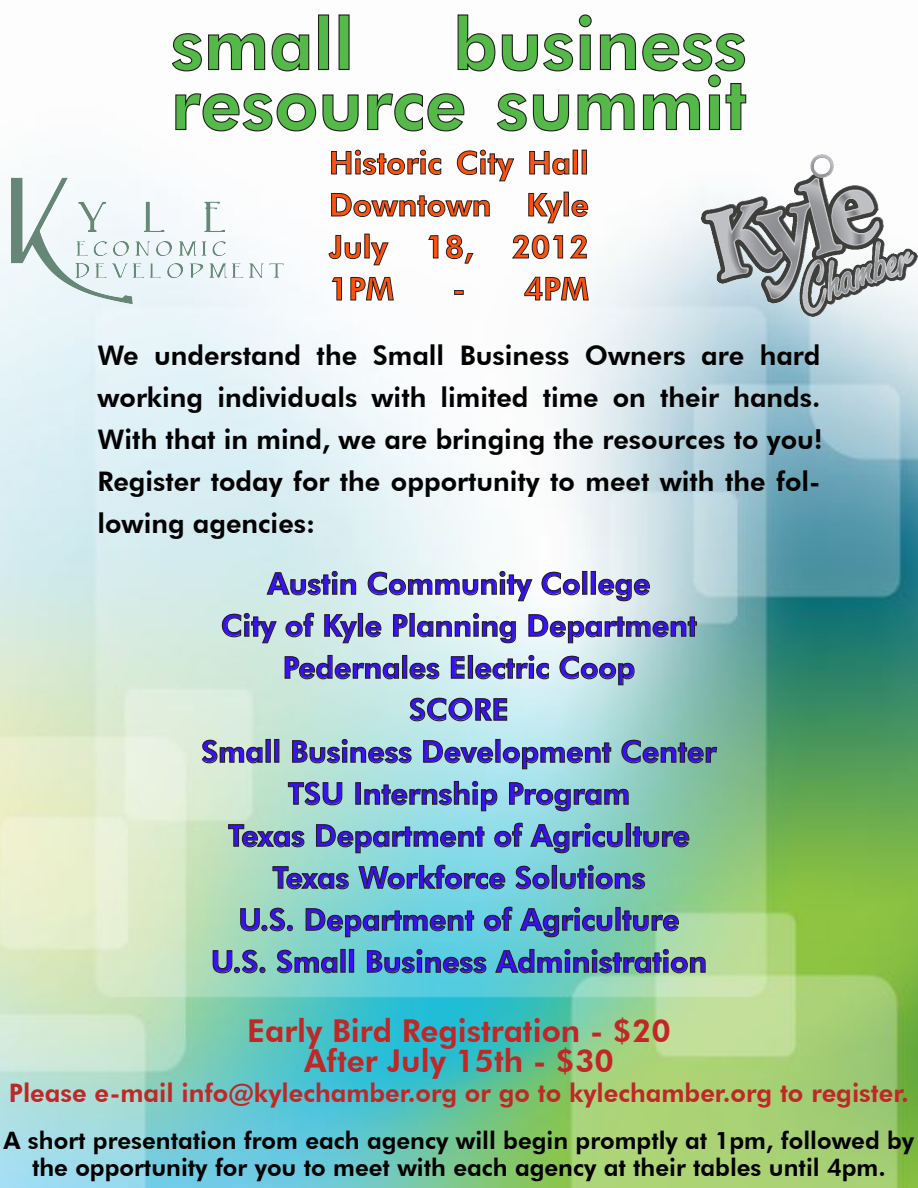
<style>
.page{position:relative;width:918px;height:1188px;background:#fff}
.page>*{position:absolute;margin:0;border:0;box-sizing:border-box;transform-origin:0 0}
.t1{font:800 72px/60px "Futura BT";color:#54b948;text-align:right}
.t2{font:800 31.5px/42px "Futura BT";color:#ff510c;text-align:justify}
.t3{font:800 31.5px/30px "Futura BT";color:#be2826;text-align:center}
.t4{font:800 30px/42px "Futura BT";color:#3810fb;text-align:center}
.t5{font:800 27px/42px "Futura BT";color:#000;text-align:justify}
.t6{font:800 25.5px "Futura BT";color:#be2826}
.t7{font:800 24px/27px "Futura BT";color:#000;text-align:center}
</style>
<div class="page">
<img style="left:0;top:14px;width:918px;height:1174px">
<svg style="left:171px;top:33px;width:139px;height:39px"></svg>
<div style="left:318px;top:14px;width:11px;height:56px;border:1px solid #231f20"></div>
<svg style="left:175px;top:93px;width:184px;height:39px"></svg>
<svg style="left:367px;top:14px;width:380px;height:118px"></svg>
<svg style="left:331px;top:149px;width:111px;height:26px"></svg>
<svg style="left:457px;top:149px;width:58px;height:33px"></svg>
<svg style="left:529px;top:151px;width:41px;height:24px"></svg>
<div style="left:573px;top:150px;width:5px;height:24px;border:1px solid #231f20"></div>
<div style="left:582px;top:150px;width:5px;height:24px;border:1px solid #231f20"></div>
<svg style="left:331px;top:193px;width:159px;height:24px"></svg>
<svg style="left:528px;top:193px;width:35px;height:31px"></svg>
<div style="left:564px;top:192px;width:5px;height:24px;border:1px solid #231f20"></div>
<svg style="left:571px;top:200px;width:17px;height:17px"></svg>
<svg style="left:328px;top:235px;width:33px;height:24px"></svg>
<svg style="left:370px;top:242px;width:19px;height:24px"></svg>
<svg style="left:428px;top:235px;width:11px;height:24px"></svg>
<svg style="left:446px;top:234px;width:28px;height:30px"></svg>
<svg style="left:511px;top:234px;width:52px;height:25px"></svg>
<svg style="left:569px;top:234px;width:18px;height:25px"></svg>
<svg style="left:331px;top:277px;width:11px;height:24px"></svg>
<svg style="left:350px;top:273px;width:44px;height:28px"></svg>
<div style="left:454px;top:290px;width:10px;height:5px;border:1px solid #231f20"></div>
<svg style="left:524px;top:273px;width:65px;height:28px"></svg>
<svg style="left:266px;top:570px;width:91px;height:26px;background:#adc0c0"></svg>
<svg style="left:367px;top:570px;width:166px;height:32px"></svg>
<svg style="left:541px;top:571px;width:39px;height:25px"></svg>
<div style="left:582px;top:571px;width:5px;height:24px;border:1px solid #231f20"></div>
<div style="left:591px;top:571px;width:5px;height:24px;border:1px solid #231f20"></div>
<svg style="left:598px;top:578px;width:53px;height:24px"></svg>
<svg style="left:221px;top:612px;width:57px;height:32px;background:#b1c5be"></svg>
<svg style="left:285px;top:612px;width:30px;height:26px"></svg>
<svg style="left:324px;top:614px;width:34px;height:30px"></svg>
<div style="left:358px;top:613px;width:5px;height:24px;border:1px solid #231f20"></div>
<svg style="left:365px;top:620px;width:17px;height:18px"></svg>
<svg style="left:392px;top:614px;width:16px;height:23px"></svg>
<div style="left:409px;top:613px;width:6px;height:24px;border:1px solid #231f20"></div>
<svg style="left:416px;top:612px;width:101px;height:32px;background:#c1cecf"></svg>
<svg style="left:528px;top:614px;width:170px;height:30px;background:#b0c0c2"></svg>
<svg style="left:284px;top:654px;width:116px;height:26px;background:#a7bdb8"></svg>
<div style="left:402px;top:655px;width:5px;height:24px;border:1px solid #231f20"></div>
<svg style="left:409px;top:662px;width:31px;height:18px"></svg>
<svg style="left:450px;top:656px;width:15px;height:23px"></svg>
<div style="left:468px;top:655px;width:5px;height:24px;border:1px solid #231f20"></div>
<svg style="left:475px;top:654px;width:75px;height:26px;background:#b4c4c7"></svg>
<svg style="left:559px;top:655px;width:76px;height:31px;background:#b0c6c8"></svg>
<svg style="left:409px;top:697px;width:99px;height:25px;background:#9fbabd"></svg>
<svg style="left:201px;top:739px;width:62px;height:25px;background:#afbdae"></svg>
<div style="left:266px;top:739px;width:5px;height:24px;border:1px solid #231f20"></div>
<div style="left:274px;top:739px;width:5px;height:24px;border:1px solid #231f20"></div>
<svg style="left:292px;top:738px;width:120px;height:26px;background:#97b8b2"></svg>
<svg style="left:423px;top:740px;width:71px;height:33px;background:#99c4c9"></svg>
<svg style="left:502px;top:742px;width:110px;height:28px;background:#94bdc1"></svg>
<svg style="left:621px;top:739px;width:97px;height:25px;background:#75a295"></svg>
<svg style="left:287px;top:781px;width:56px;height:25px"></svg>
<div style="left:355px;top:782px;width:6px;height:23px;border:1px solid #231f20"></div>
<svg style="left:364px;top:780px;width:134px;height:32px;background:#8bbec2"></svg>
<svg style="left:508px;top:782px;width:121px;height:30px;background:#84b7b9"></svg>
<svg style="left:228px;top:824px;width:77px;height:24px;background:#91b09e"></svg>
<svg style="left:315px;top:824px;width:170px;height:30px;background:#7eb8bb"></svg>
<svg style="left:494px;top:822px;width:29px;height:26px"></svg>
<svg style="left:529px;top:822px;width:94px;height:32px;background:#77b5b3"></svg>
<div style="left:626px;top:823px;width:5px;height:24px;border:1px solid #231f20"></div>
<svg style="left:632px;top:826px;width:58px;height:22px"></svg>
<svg style="left:272px;top:866px;width:78px;height:24px;background:#7cada2"></svg>
<svg style="left:358px;top:864px;width:148px;height:35px;background:#6eb8c1"></svg>
<svg style="left:515px;top:865px;width:35px;height:25px"></svg>
<div style="left:552px;top:865px;width:5px;height:24px;border:1px solid #231f20"></div>
<svg style="left:560px;top:864px;width:86px;height:26px;background:#6caa9d"></svg>
<svg style="left:240px;top:907px;width:54px;height:25px"></svg>
<svg style="left:305px;top:908px;width:170px;height:30px;background:#64b1b6"></svg>
<svg style="left:483px;top:906px;width:30px;height:26px"></svg>
<svg style="left:519px;top:906px;width:94px;height:32px;background:#64b0aa"></svg>
<div style="left:615px;top:907px;width:6px;height:24px;border:1px solid #231f20"></div>
<svg style="left:622px;top:910px;width:58px;height:22px"></svg>
<svg style="left:212px;top:949px;width:54px;height:25px"></svg>
<svg style="left:276px;top:949px;width:62px;height:25px;background:#6baba3"></svg>
<div style="left:349px;top:949px;width:5px;height:24px;border:1px solid #231f20"></div>
<svg style="left:366px;top:948px;width:121px;height:26px;background:#4fa6b3"></svg>
<svg style="left:494px;top:948px;width:212px;height:26px;background:#6aaa95"></svg>
<img style="left:701px;top:154px;width:217px;height:163px">
<img style="left:0;top:148px;width:287px;height:160px">
<h1 class="t1" style="left:171px;top:13px;width:185px">small</h1>
<h1 class="t1" style="left:171px;top:13px;width:577px">business resource summit</h1>
<p class="t2" style="left:329px;top:142px;width:261px">Historic City Hall Downtown Kyle July 18, 2012<br>1PM</p>
<p class="t2" style="left:452px;top:268px;width:138px">- 4PM</p>
<p class="t5" style="left:98px;top:335px;width:727px">We understand the Small Business Owners are hard working individuals with limited time on their hands.<br>With that in mind, we are bringing the resources to you!<br>Register today for the opportunity to meet with the fol&shy;lowing agencies:</p>
<p class="t4" style="left:202px;top:562px;width:516px">Austin Community College<br>City of Kyle Planning Department<br>Pedernales Electric Coop<br>SCORE<br>Small Business Development Center<br>TSU Internship Program<br>Texas Department of Agriculture<br>Texas Workforce Solutions<br>U.S. Department of Agriculture<br>U.S. Small Business Administration</p>
<p class="t3" style="left:247px;top:1016px;width:425px">Early Bird Registration - $20<br>After July 15th - $30</p>
<p class="t6" style="left:9px;top:1078px;width:902px">Please e-mail info@kylechamber.org or go to kylechamber.org to register.</p>
<p class="t7" style="left:3px;top:1127px;width:912px">A short presentation from each agency will begin promptly at 1pm, followed by the opportunity for you to meet with each agency at their tables until 4pm.</p>
</div>
